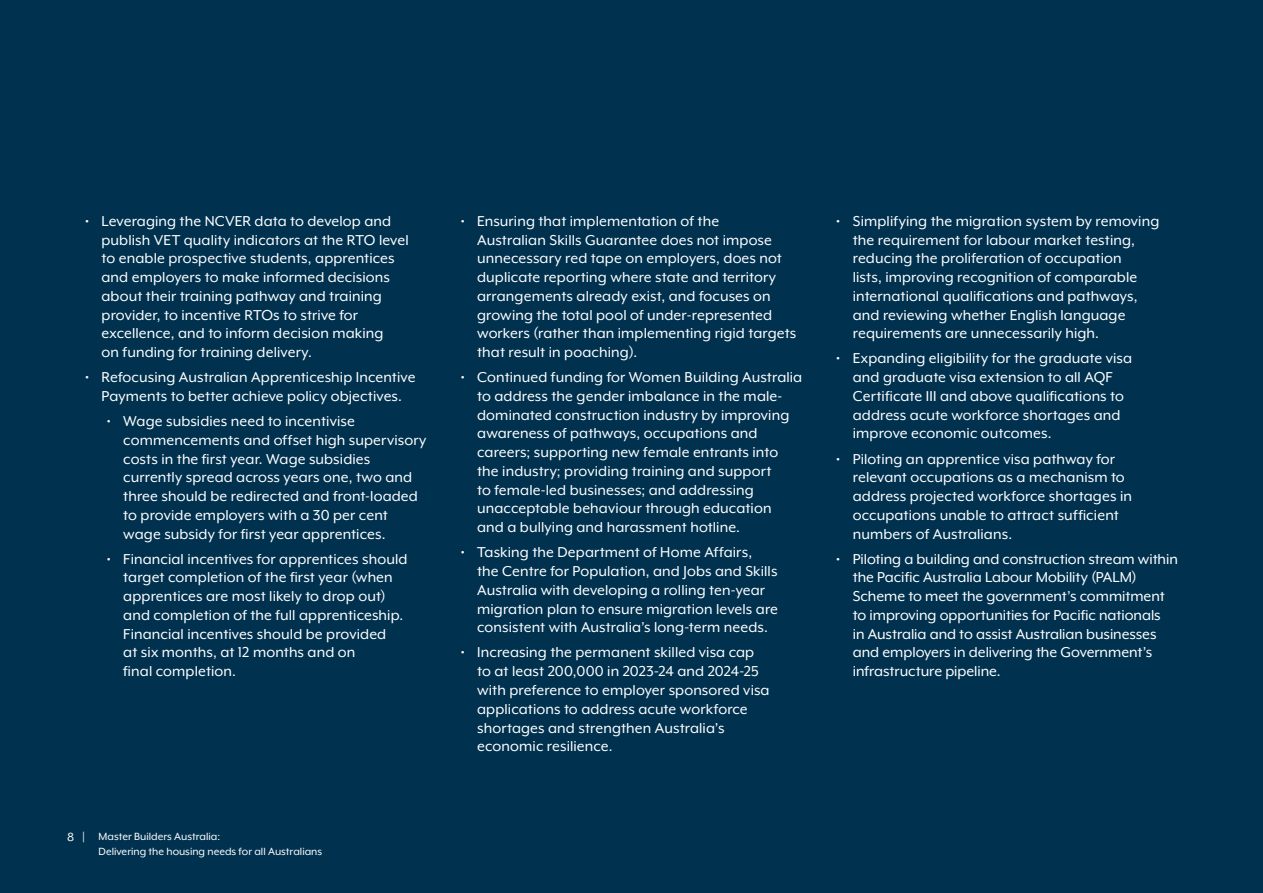
<style>
.page{position:relative;width:1263px;height:893px;background:#003250}
.page>*{position:absolute;margin:0;border:0;box-sizing:border-box;transform-origin:0 0}
.t1{font:16.5px/18.8px "Mr Eaves XL Mod OT";letter-spacing:.005em;color:#fff}
.Header{font:13.5px "Mr Eaves XL Mod OT";color:#fff}
.Header_-_title{font:12px/14.4px "Mr Eaves XL Mod OT";color:#fff}
</style>
<div class="page">
<p class="t1" style="left:102px;top:211px;width:309px;text-indent:-16px">• Leveraging the NCVER data to develop and publish VET quality indicators at the RTO level to enable prospective students, apprentices and employers to make informed decisions about their training pathway and training provider, to incentive RTOs to strive for excellence, and to inform decision making<br>on funding for training delivery.</p>
<p class="t1" style="left:85px;top:368px;width:332px;text-align:center">• Refocusing Australian Apprenticeship Incentive<br>Payments to better achieve policy objectives.</p>
<p class="t1" style="left:123px;top:412px;width:305px;text-indent:-16px">• Wage subsidies need to incentivise commencements and offset high supervisory costs in the first year. Wage subsidies currently spread across years one, two and three should be redirected and front-loaded to provide employers with a 30 per cent wage subsidy for first year apprentices.</p>
<p class="t1" style="left:123px;top:549px;width:286px;text-indent:-16px">• Financial incentives for apprentices should target completion of the first year (when apprentices are most likely to drop out) and completion of the full apprenticeship.<br>Financial incentives should be provided<br>at six months, at 12 months and on<br>final completion.</p>
<p class="Header" style="left:67px;top:831px;width:19px">8 |</p>
<p class="Header_-_title" style="left:99px;top:829px;width:225px">Master Builders Australia:<br>Delivering the housing needs for all Australians</p>
<p class="t1" style="left:477px;top:211px;width:321px;text-indent:-16px">• Ensuring that implementation of the<br>Australian Skills Guarantee does not impose unnecessary red tape on employers, does not duplicate reporting where state and territory arrangements already exist, and focuses on growing the total pool of under-represented workers (rather than implementing rigid targets that result in poaching).</p>
<p class="t1" style="left:477px;top:368px;width:327px;text-indent:-16px">• Continued funding for Women Building Australia to address the gender imbalance in the male&shy;dominated construction industry by improving awareness of pathways, occupations and careers; supporting new female entrants into the industry; providing training and support<br>to female-led businesses; and addressing unacceptable behaviour through education and a bullying and harassment hotline.</p>
<p class="t1" style="left:477px;top:543px;width:302px;text-indent:-16px">• Tasking the Department of Home Affairs,<br>the Centre for Population, and Jobs and Skills Australia with developing a rolling ten-year migration plan to ensure migration levels are consistent with Australia’s long-term needs.</p>
<p class="t1" style="left:477px;top:643px;width:294px;text-indent:-16px">• Increasing the permanent skilled visa cap to at least 200,000 in 2023-24 and 2024-25 with preference to employer sponsored visa applications to address acute workforce shortages and strengthen Australia’s economic resilience.</p>
<p class="t1" style="left:853px;top:211px;width:308px;text-indent:-16px">• Simplifying the migration system by removing the requirement for labour market testing, reducing the proliferation of occupation<br>lists, improving recognition of comparable international qualifications and pathways, and reviewing whether English language requirements are unnecessarily high.</p>
<p class="t1" style="left:853px;top:349px;width:281px;text-indent:-16px">• Expanding eligibility for the graduate visa and graduate visa extension to all AQF Certificate III and above qualifications to address acute workforce shortages and improve economic outcomes.</p>
<p class="t1" style="left:853px;top:449px;width:281px;text-indent:-16px">• Piloting an apprentice visa pathway for relevant occupations as a mechanism to address projected workforce shortages in occupations unable to attract sufficient numbers of Australians.</p>
<p class="t1" style="left:853px;top:549px;width:327px;text-indent:-16px">• Piloting a building and construction stream within the Pacific Australia Labour Mobility (PALM)<br>Scheme to meet the government’s commitment to improving opportunities for Pacific nationals<br>in Australia and to assist Australian businesses and employers in delivering the Government’s infrastructure pipeline.</p>
</div>
